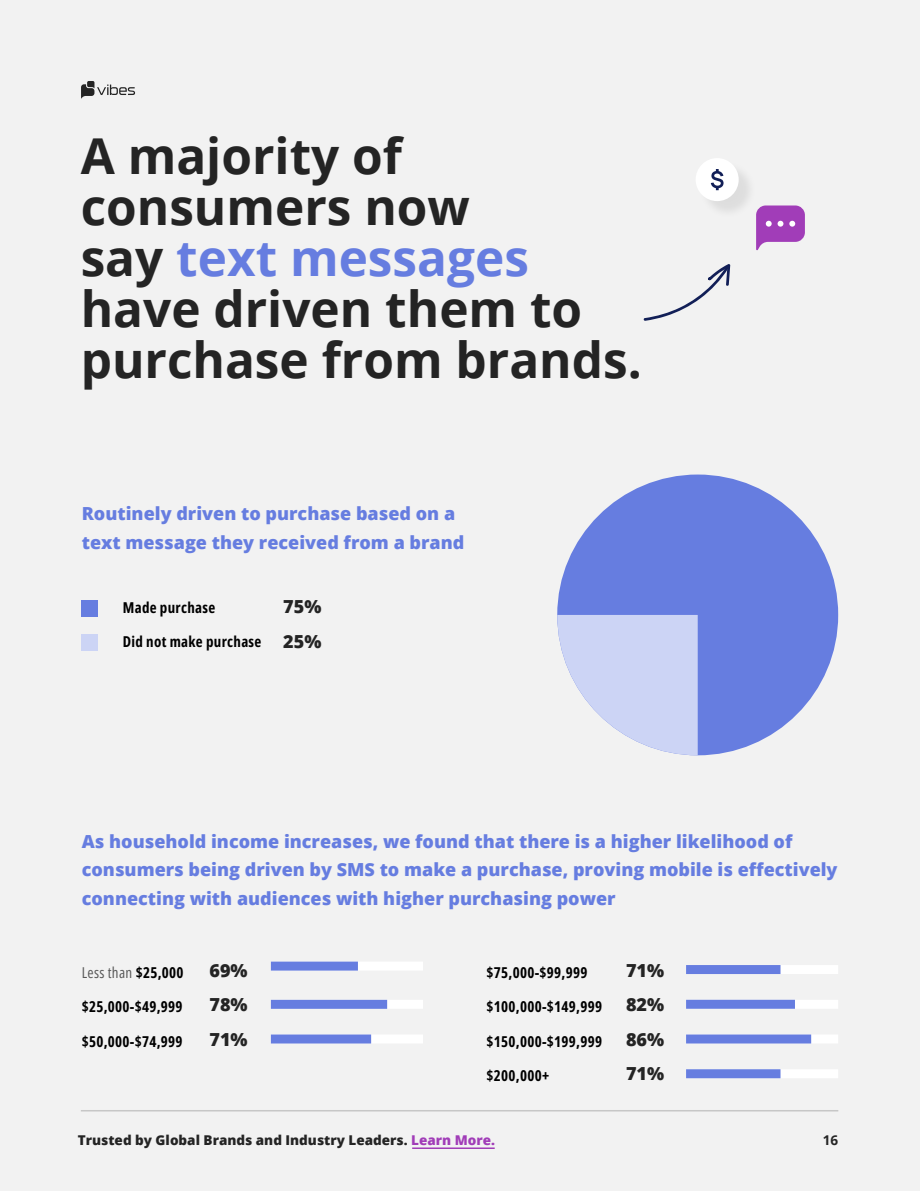
<style>
.page{position:relative;width:920px;height:1191px;background:#f2f2f2}
.page>*{position:absolute;margin:0;border:0;box-sizing:border-box;transform-origin:0 0}
.t1{font:700 49.5px/51px "Open Sans";color:#242424}
.Paragraph_Style_1{font:800 18px/28.5px "Open Sans";color:#667de0}
.Paragraph_Style_1-2{font:800 18px "Open Sans";color:#242424}
.t2{font:700 15px "Open Sans Condensed";letter-spacing:.02em;color:#000}
.t3{font:15px "Open Sans Condensed";letter-spacing:.02em;color:#595959}
.t4{font:800 13.5px "Open Sans";color:#242424}
.t5{font:700 13.5px "Open Sans";color:#242424}
.s1{color:#667de0}
.s2{font-weight:700;color:#000}
.s3{color:#a13db8}
</style>
<div class="page">
<div style="left:271px;top:962px;width:152px;height:9px;background:#fff"></div>
<div style="left:557px;top:475px;width:281px;height:280px;background:#667de0;border-radius:50%"></div>
<svg style="left:557px;top:615px;width:140px;height:140px"></svg>
<div style="left:82px;top:601px;width:16px;height:16px;background:#667de0"></div>
<div style="left:82px;top:634px;width:16px;height:16px;background:#ccd4f5"></div>
<div style="left:698px;top:161px;width:59px;height:59px;background:#000;opacity:.09"></div>
<div style="left:695px;top:158px;width:43px;height:43px;background:#fff;border-radius:50%"></div>
<svg style="left:710px;top:169px;width:13px;height:21px"></svg>
<svg style="left:756px;top:206px;width:48px;height:45px"></svg>
<svg style="left:643px;top:264px;width:87px;height:57px"></svg>
<div style="left:271px;top:1000px;width:152px;height:9px;background:#fff"></div>
<div style="left:271px;top:962px;width:87px;height:9px;background:#667de0"></div>
<div style="left:271px;top:1000px;width:116px;height:9px;background:#667de0"></div>
<div style="left:686px;top:1035px;width:152px;height:9px;background:#fff"></div>
<div style="left:686px;top:1000px;width:152px;height:9px;background:#fff"></div>
<div style="left:686px;top:1000px;width:109px;height:9px;background:#667de0"></div>
<div style="left:686px;top:1035px;width:125px;height:9px;background:#667de0"></div>
<div style="left:686px;top:965px;width:152px;height:9px;background:#fff"></div>
<div style="left:686px;top:965px;width:94px;height:9px;background:#667de0"></div>
<div style="left:686px;top:1069px;width:152px;height:9px;background:#fff"></div>
<div style="left:686px;top:1069px;width:94px;height:9px;background:#667de0"></div>
<div style="left:271px;top:1035px;width:152px;height:9px;background:#fff"></div>
<div style="left:271px;top:1035px;width:100px;height:9px;background:#667de0"></div>
<hr style="left:412px;top:1148px;width:82px;height:1px;background:#a13db8">
<hr style="left:81px;top:1110px;width:757px;height:2px;background:#c7c7c7">
<svg style="left:81px;top:81px;width:54px;height:18px"></svg>
<p class="t1" style="left:81px;top:130px;width:562px">A majority of consumers now<br>say <span class="s1">text messages </span>have driven them to purchase from brands.</p>
<p class="Paragraph_Style_1" style="left:82px;top:498px;width:384px">Routinely driven to purchase based on a text message they received from a brand</p>
<p class="t2" style="left:123px;top:597px;width:94px">Made purchase</p>
<p class="t2" style="left:123px;top:632px;width:140px">Did not make purchase</p>
<p class="Paragraph_Style_1-2" style="left:283px;top:593px;width:40px">75%</p>
<p class="Paragraph_Style_1-2" style="left:283px;top:627px;width:40px">25%</p>
<p class="Paragraph_Style_1" style="left:82px;top:826px;width:757px">As household income increases, we found that there is a higher likelihood of consumers being driven by SMS to make a purchase, proving mobile is effectively connecting with audiences with higher purchasing power</p>
<p class="t3" style="left:82px;top:962px;width:103px">Less than <span class="s2">$25,000</span></p>
<p class="t2" style="left:82px;top:996px;width:102px">$25,000-$49,999</p>
<p class="t2" style="left:82px;top:1031px;width:102px">$50,000-$74,999</p>
<p class="Paragraph_Style_1-2" style="left:209px;top:957px;width:40px">69%</p>
<p class="Paragraph_Style_1-2" style="left:209px;top:991px;width:40px">78%</p>
<p class="Paragraph_Style_1-2" style="left:209px;top:1026px;width:40px">71%</p>
<p class="t2" style="left:486px;top:962px;width:102px">$75,000-$99,999</p>
<p class="t2" style="left:486px;top:996px;width:117px">$100,000-$149,999</p>
<p class="t2" style="left:486px;top:1031px;width:117px">$150,000-$199,999</p>
<p class="t2" style="left:486px;top:1065px;width:64px">$200,000+</p>
<p class="Paragraph_Style_1-2" style="left:626px;top:957px;width:40px">71%</p>
<p class="Paragraph_Style_1-2" style="left:626px;top:991px;width:40px">82%</p>
<p class="Paragraph_Style_1-2" style="left:626px;top:1026px;width:40px">86%</p>
<p class="Paragraph_Style_1-2" style="left:626px;top:1060px;width:40px">71%</p>
<p class="t4" style="left:78px;top:1130px;width:418px">Trusted by Global Brands and Industry Leaders. <span class="s3">Learn More.</span></p>
<p class="t5" style="left:822px;top:1131px;width:17px">16</p>
</div>
